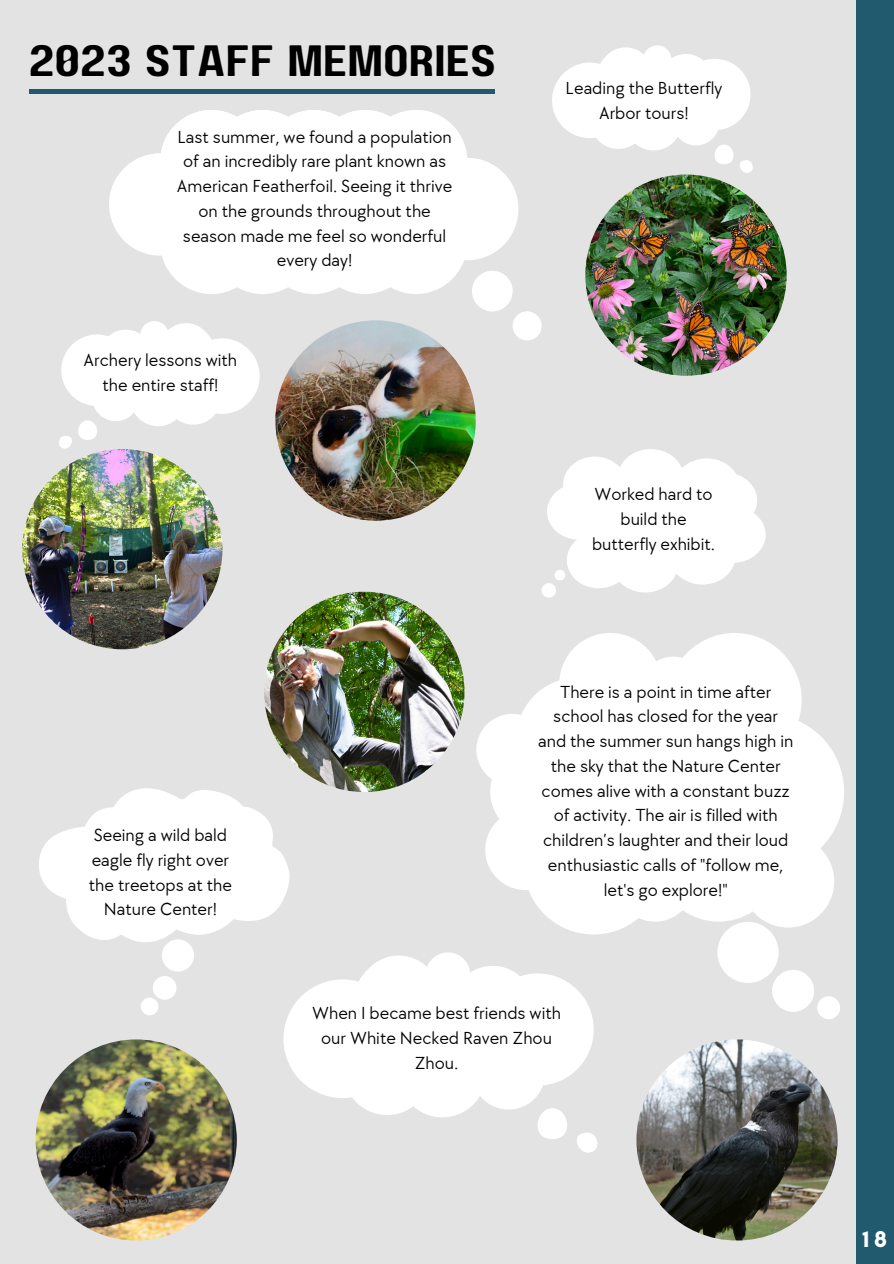
<style>
.page{position:relative;width:894px;height:1264px;background:#fff}
.page>*{position:absolute;margin:0;border:0;box-sizing:border-box;transform-origin:0 0}
.t1{font:43.8px "Paalalabas Display Wide BETA";color:#000}
.t2{font:700 23.25px "Glacial Indifference";color:#fff}
.t3{font:18px/24.8px "TT Chocolates";color:#000;text-align:center}
</style>
<div class="page">
<div style="left:0;top:0;width:893px;height:1263px;background:#e4e3e3"></div>
<div style="left:855px;top:0;width:38px;height:1263px;background:#215a6f"></div>
<div style="left:29px;top:89px;width:465px;height:5px;background:#215a6f"></div>
<div style="left:78px;top:420px;width:19px;height:20px;background:#fff;border-radius:9px"></div>
<svg style="left:59px;top:436px;width:13px;height:12px"></svg>
<svg style="left:61px;top:334px;width:198px;height:92px"></svg>
<svg style="left:39px;top:788px;width:250px;height:227px"></svg>
<svg style="left:109px;top:333px;width:431px;height:7px"></svg>
<svg style="left:109px;top:110px;width:432px;height:223px;fill:#fff"></svg>
<div style="left:537px;top:1108px;width:30px;height:31px;background:#fff;border-radius:14px"></div>
<svg style="left:577px;top:1132px;width:20px;height:20px"></svg>
<svg style="left:283px;top:952px;width:310px;height:165px;fill:#fff"></svg>
<img style="left:264px;top:591px;width:200px;height:201px;border-radius:50%">
<img style="left:275px;top:320px;width:200px;height:200px;border-radius:50%">
<img style="left:36px;top:1039px;width:201px;height:201px;border-radius:50%">
<img style="left:585px;top:174px;width:201px;height:202px;border-radius:50%">
<img style="left:22px;top:449px;width:200px;height:200px;border-radius:50%">
<div style="left:714px;top:145px;width:19px;height:19px;background:#fff;border-radius:9px"></div>
<svg style="left:740px;top:160px;width:12px;height:13px"></svg>
<svg style="left:552px;top:45px;width:198px;height:105px"></svg>
<img style="left:636px;top:1039px;width:201px;height:201px;border-radius:50%">
<svg style="left:541px;top:449px;width:224px;height:148px"></svg>
<svg style="left:476px;top:633px;width:367px;height:301px;fill:#fff"></svg>
<svg style="left:717px;top:921px;width:122px;height:98px"></svg>
<p class="t1" style="left:29px;top:42px;width:469px">2023 STAFF MEMORIES</p>
<p class="t3" style="left:177px;top:125px;width:277px">Last summer, we found a population of an incredibly rare plant known as<br>American Featherfoil. Seeing it thrive on the grounds throughout the season made me feel so wonderful every day!</p>
<p class="t3" style="left:84px;top:348px;width:155px">Archery lessons with</p>
<p class="t3" style="left:102px;top:373px;width:117px">the entire staff!</p>
<p class="t3" style="left:565px;top:76px;width:158px">Leading the Butterfly<br>Arbor tours!</p>
<p class="t3" style="left:592px;top:482px;width:125px">Worked hard to build the butterfly exhibit.</p>
<p class="t3" style="left:89px;top:823px;width:144px">Seeing a wild bald eagle fly right over the treetops at the<br>Nature Center!</p>
<p class="t3" style="left:538px;top:679px;width:257px">There is a point in time after school has closed for the year and the summer sun hangs high in the sky that the Nature Center comes alive with a constant buzz of activity. The air is filled with children’s laughter and their loud enthusiastic calls of "follow me, let's go explore!"</p>
<p class="t3" style="left:312px;top:1001px;width:250px">When I became best friends with our White Necked Raven Zhou<br>Zhou.</p>
<p class="t2" style="left:862px;top:1225px;width:26px">18</p>
</div>
